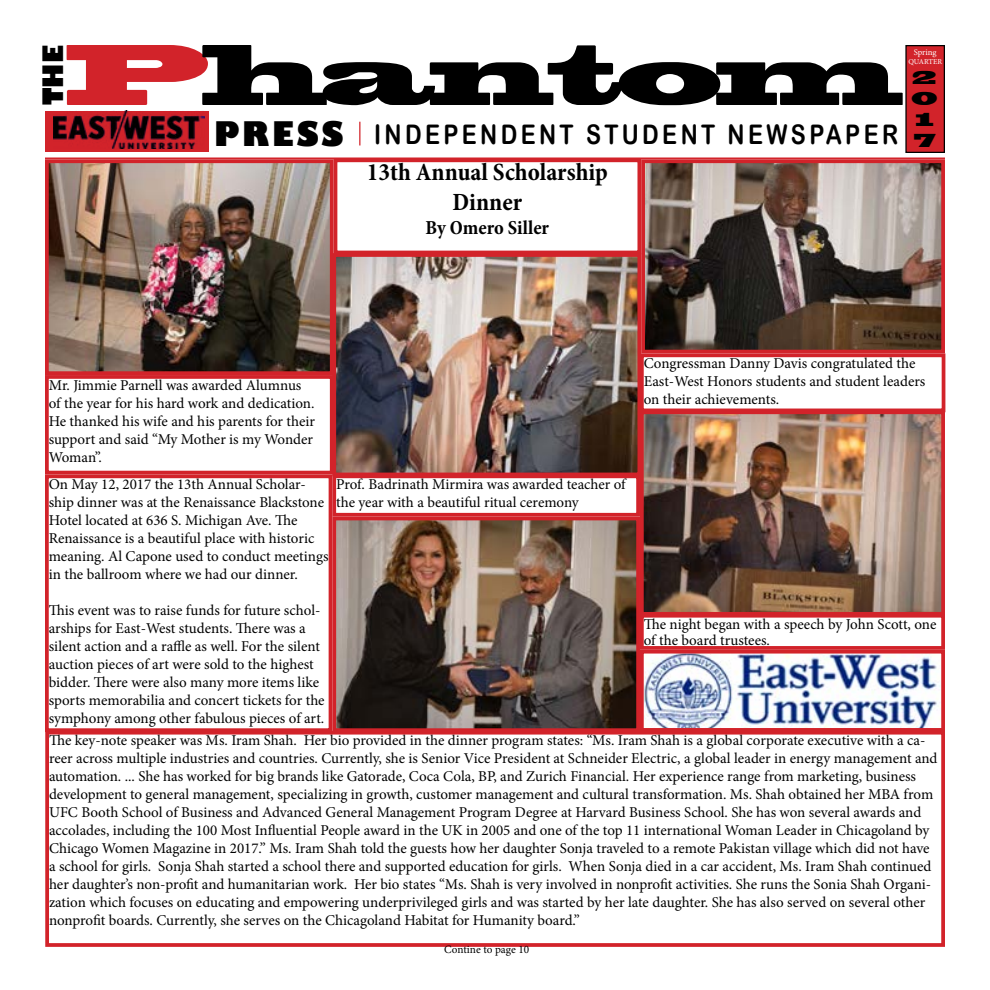
<style>
.page{position:relative;width:990px;height:990px;background:#fff}
.page>*{position:absolute;margin:0;border:0;box-sizing:border-box;transform-origin:0 0}
.t1{font:80px "Blackoak Std";letter-spacing:-.11em;color:#000}
.t2{font:800 27.5px "Gill Sans";color:#000;scale:.91 1}
.t3{font:27px "Arial Rounded MT Bold";letter-spacing:.15em;color:#000;scale:.83 1}
.t4{font:700 condensed 25px/30px "Minion Pro";color:#000;text-align:center}
.t5{font:700 condensed 20px "Minion Pro";color:#000}
.t6{font:17.5px/21px "Blackoak Std";color:#000}
.t7{font:15px/18px "Minion Pro";letter-spacing:-.005em;color:#000}
.t8{font:11.25px "Minion Pro";letter-spacing:-.005em;color:#000}
.t9{font:8.75px "Minion Pro";letter-spacing:-.01em;color:#fff}
.t10{font:7.5px "Minion Pro";letter-spacing:-.005em;color:#fff}
.s1{color:#d2232a}
.s2{font-family:"Gill Sans";font-weight:800;font-size:33px}
</style>
<div class="page">
<div style="left:906px;top:46px;width:38px;height:106px;background:#d2232a"></div>
<div style="left:905px;top:45px;width:40px;height:108px;border:1px solid #000"></div>
<hr style="left:45px;top:158px;width:900px;height:1px;background:#d2232a">
<svg style="left:359px;top:122px;width:1px;height:23px"></svg>
<div style="left:45px;top:111px;width:163px;height:40px;background:#d2232a"></div>
<img style="left:54px;top:111px;width:151px;height:38px">
<img style="left:645px;top:415px;width:295px;height:196px">
<div style="left:640px;top:410px;width:305px;height:206px;border:4px solid #d2232a"></div>
<div style="left:334px;top:158px;width:307px;height:96px;border:4px solid #d2232a"></div>
<img style="left:646px;top:164px;width:294px;height:184px">
<div style="left:641px;top:159px;width:304px;height:194px;border:4px solid #d2232a"></div>
<img style="left:337px;top:258px;width:299px;height:213px">
<div style="left:332px;top:253px;width:309px;height:223px;border:4px solid #d2232a"></div>
<img style="left:50px;top:164px;width:279px;height:206px">
<div style="left:45px;top:159px;width:289px;height:216px;border:4px solid #d2232a"></div>
<div style="left:640px;top:353px;width:305px;height:59px;border:4px solid #d2232a"></div>
<div style="left:332px;top:474px;width:308px;height:43px;border:4px solid #d2232a"></div>
<div style="left:45px;top:375px;width:289px;height:99px;border:4px solid #d2232a"></div>
<div style="left:640px;top:614px;width:305px;height:36px;border:4px solid #d2232a"></div>
<div style="left:45px;top:474px;width:287px;height:258px;border:4px solid #d2232a"></div>
<img style="left:337px;top:522px;width:298px;height:205px">
<div style="left:332px;top:517px;width:308px;height:215px;border:4px solid #d2232a"></div>
<div style="left:45px;top:731px;width:900px;height:216px;border:4px solid #d2232a"></div>
<img style="left:645px;top:655px;width:295px;height:72px">
<div style="left:640px;top:650px;width:305px;height:82px;border:4px solid #d2232a"></div>
<h1 class="t1" style="left:65px;top:22px;width:841px"><span class="s1">P</span>hantom</h1>
<h3 class="t3" style="left:214px;top:118px;width:826px"><span class="s2">PRESS</span> INDEPENDENT STUDENT NEWSPAPER</h3>
<h2 class="t2" style="left:36px;top:105px;width:67px;rotate:-90deg">THE</h2>
<p class="t9" style="left:914px;top:47px;width:24px">Spring</p>
<p class="t10" style="left:908px;top:57px;width:35px">QUARTER</p>
<p class="t6" style="left:911px;top:67px;width:28px">2<br>0<br>1<br>7</p>
<p class="t7" style="left:49px;top:376px;width:268px">Mr. Jimmie Parnell was awarded Alumnus of the year for his hard work and dedication.<br>He thanked his wife and his parents for their support and said “My Mother is my Wonder Woman”.</p>
<h3 class="t4" style="left:367px;top:157px;width:243px">13th Annual Scholarship<br>Dinner</h3>
<h3 class="t5" style="left:426px;top:214px;width:125px">By Omero Siller</h3>
<p class="t7" style="left:644px;top:354px;width:283px">Congressman Danny Davis congratulated the<br>East-West Honors students and student leaders on their achievements.</p>
<p class="t7" style="left:49px;top:475px;width:281px">On May 12, 2017 the 13th Annual Scholar&shy;ship dinner was at the Renaissance Blackstone Hotel located at 636 S. Michigan Ave. The Renaissance is a beautiful place with historic meaning. Al Capone used to conduct meetings in the ballroom where we had our dinner.</p>
<p class="t7" style="left:49px;top:601px;width:277px">This event was to raise funds for future schol&shy;arships for East-West students. There was a silent action and a raffle as well. For the silent auction pieces of art were sold to the highest bidder. There were also many more items like sports memorabilia and concert tickets for the symphony among other fabulous pieces of art.</p>
<p class="t7" style="left:49px;top:732px;width:890px">The key-note speaker was Ms. Iram Shah. Her bio provided in the dinner program states: “Ms. Iram Shah is a global corporate executive with a ca&shy;reer across multiple industries and countries. Currently, she is Senior Vice President at Schneider Electric, a global leader in energy management and automation. ... She has worked for big brands like Gatorade, Coca Cola, BP, and Zurich Financial. Her experience range from marketing, business development to general management, specializing in growth, customer management and cultural transformation. Ms. Shah obtained her MBA from UFC Booth School of Business and Advanced General Management Program Degree at Harvard Business School. She has won several awards and accolades, including the 100 Most Influential People award in the UK in 2005 and one of the top 11 international Woman Leader in Chicagoland by Chicago Women Magazine in 2017.” Ms. Iram Shah told the guests how her daughter Sonja traveled to a remote Pakistan village which did not have a school for girls. Sonja Shah started a school there and supported education for girls. When Sonja died in a car accident, Ms. Iram Shah continued her daughter’s non-profit and humanitarian work. Her bio states “Ms. Shah is very involved in nonprofit activities. She runs the Sonia Shah Organi&shy;zation which focuses on educating and empowering underprivileged girls and was started by her late daughter. She has also served on several other nonprofit boards. Currently, she serves on the Chicagoland Habitat for Humanity board.”</p>
<p class="t8" style="left:444px;top:942px;width:86px">Contine to page 10</p>
<p class="t7" style="left:336px;top:475px;width:291px">Prof. Badrinath Mirmira was awarded teacher of the year with a beautiful ritual ceremony</p>
<p class="t7" style="left:644px;top:616px;width:294px;line-height:16.2px">The night began with a speech by John Scott, one of the board trustees.</p>
</div>
